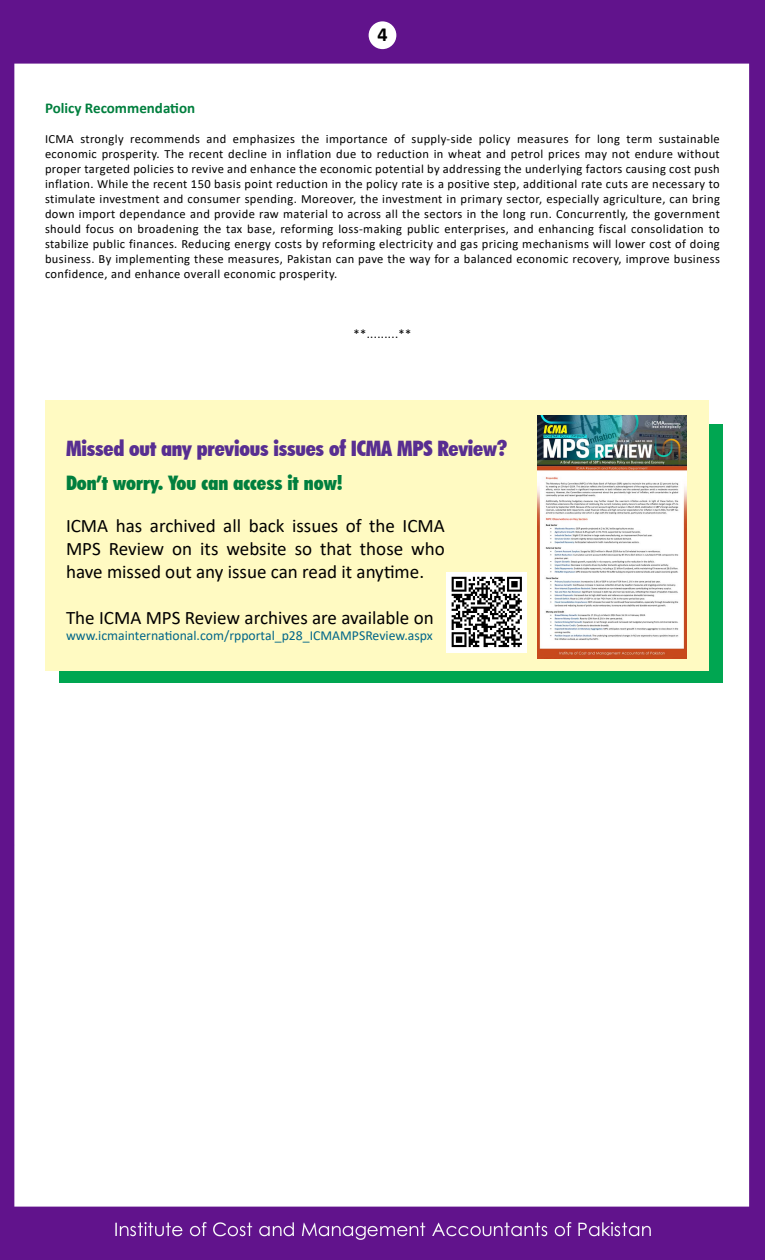
<style>
.page{position:relative;width:765px;height:1260px;background:#fff}
.page>*{position:absolute;margin:0;border:0;box-sizing:border-box;transform-origin:0 0}
.t1{font:900 condensed 21.25px "Futura BT";letter-spacing:-.01em;color:#582e91}
.t2{font:900 condensed 20px "Futura BT";color:#007f3e}
.t3{font:700 20px "Calibri";color:#000}
.t4{font:19px/22.9px "Calibri";color:#000;text-align:justify}
.t5{font:700 15px "Calibri";color:#007f3e}
.t6{font:13.75px "Calibri";color:#006689}
.t7{font:12.5px/15px "Calibri";letter-spacing:.03em;color:#000;text-align:justify}
</style>
<div class="page">
<img style="left:0;top:0;width:765px;height:1260px">
<div style="left:369px;top:21px;width:27px;height:28px;background:#fff;border-radius:50%"></div>
<div style="left:59px;top:425px;width:663px;height:258px;background:#00a651"></div>
<div style="left:45px;top:400px;width:663px;height:271px;background:#fffac2"></div>
<img style="left:446px;top:573px;width:80px;height:80px">
<img style="left:538px;top:416px;width:148px;height:243px">
<h2 class="t3" style="left:377px;top:20px;width:12px">4</h2>
<p class="t5" style="left:45px;top:97px;width:152px">Policy Recommendation</p>
<p class="t7" style="left:45px;top:131px;width:676px">ICMA strongly recommends and emphasizes the importance of supply-side policy measures for long term sustainable economic prosperity. The recent decline in inflation due to reduction in wheat and petrol prices may not endure without proper targeted policies to revive and enhance the economic potential by addressing the underlying factors causing cost push inflation. While the recent 150 basis point reduction in the policy rate is a positive step, additional rate cuts are necessary to stimulate investment and consumer spending. Moreover, the investment in primary sector, especially agriculture, can bring down import dependance and provide raw material to across all the sectors in the long run. Concurrently, the government should focus on broadening the tax base, reforming loss-making public enterprises, and enhancing fiscal consolidation to stabilize public finances. Reducing energy costs by reforming electricity and gas pricing mechanisms will lower cost of doing business. By implementing these measures, Pakistan can pave the way for a balanced economic recovery, improve business confidence, and enhance overall economic prosperity.</p>
<p class="t7" style="left:354px;top:326px;width:59px">**.........**</p>
<h1 class="t1" style="left:66px;top:436px;width:443px">Missed out any previous issues of ICMA MPS Review?</h1>
<h2 class="t2" style="left:66px;top:471px;width:278px">Don’t worry. You can access it now!</h2>
<h3 class="t4" style="left:66px;top:514px;width:380px">ICMA has archived all back issues of the ICMA MPS Review on its website so that those who have missed out any issue can read it anytime.</h3>
<h3 class="t4" style="left:66px;top:606px;width:369px">The ICMA MPS Review archives are available on</h3>
<p class="t6" style="left:66px;top:626px;width:368px">www.icmainternational.com/rpportal_p28_ICMAMPSReview.aspx</p>
</div>
